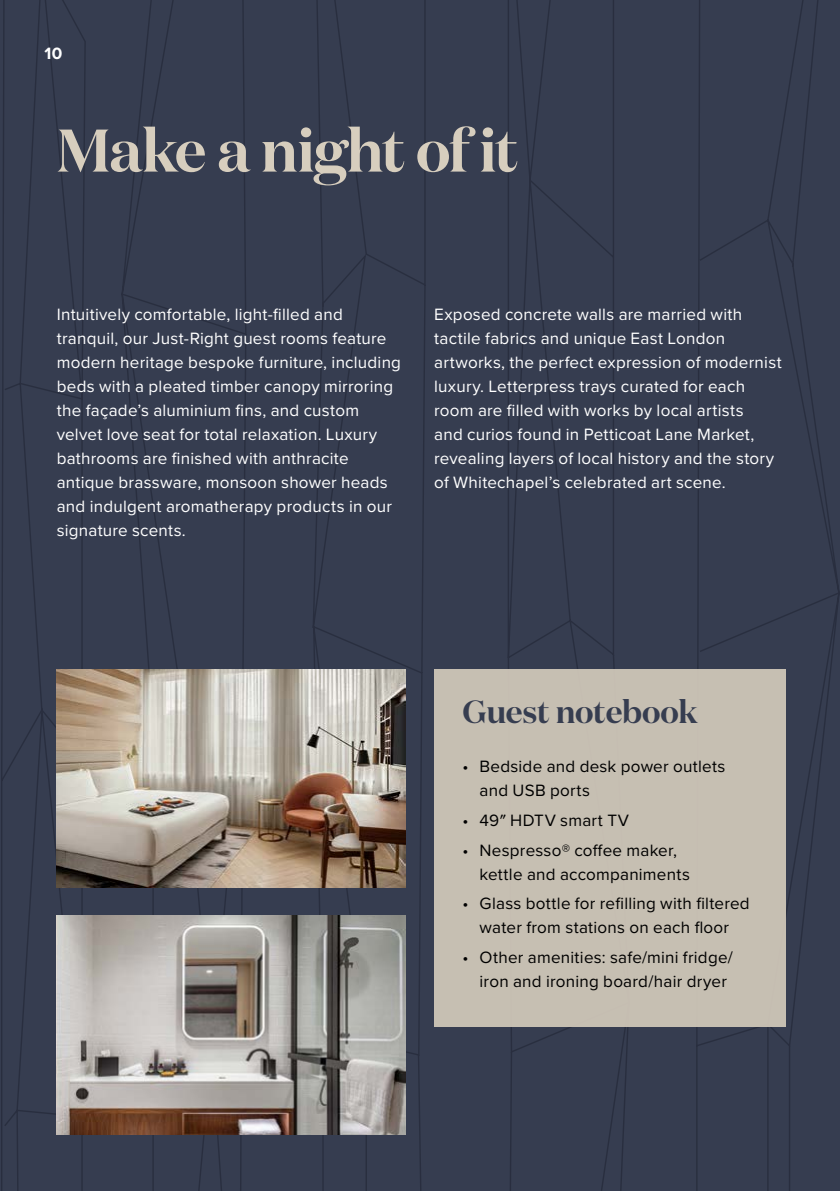
<style>
.page{position:relative;width:840px;height:1191px;background:#fff}
.page>*{position:absolute;margin:0;border:0;box-sizing:border-box;transform-origin:0 0}
.t1{font:600 60px "Test Domaine Display";letter-spacing:-.025em;color:#d7cebe}
.t2{font:600 32px "Test Domaine Display";letter-spacing:-.01em;color:#363d50}
.t3{font:17px/24px "Proxima Nova";letter-spacing:.015em;color:#fff}
.t4{font:17px/24px "Proxima Nova";letter-spacing:.015em;color:#000}
.t5{font:700 17px "Proxima Nova";color:#fff}
</style>
<div class="page">
<div style="left:0;top:0;width:839px;height:1191px;background:#363d50"></div>
<img style="left:57px;top:669px;width:348px;height:218px">
<img style="left:57px;top:916px;width:348px;height:218px">
<div style="left:434px;top:669px;width:351px;height:357px;background:#c6bfb2"></div>
<p class="t5" style="left:44px;top:40px;width:19px">10</p>
<h1 class="t1" style="left:57px;top:112px;width:462px">Make a night of it</h1>
<p class="t3" style="left:57px;top:301px;width:345px">Intuitively comfortable, light-filled and tranquil, our Just-Right guest rooms feature modern heritage bespoke furniture, including beds with a pleated timber canopy mirroring the façade’s aluminium fins, and custom velvet love seat for total relaxation. Luxury bathrooms are finished with anthracite antique brassware, monsoon shower heads and indulgent aromatherapy products in our signature scents.</p>
<p class="t3" style="left:434px;top:301px;width:349px">Exposed concrete walls are married with tactile fabrics and unique East London artworks, the perfect expression of modernist luxury. Letterpress trays curated for each room are filled with works by local artists<br>and curios found in Petticoat Lane Market, revealing layers of local history and the story of Whitechapel’s celebrated art scene.</p>
<h2 class="t2" style="left:462px;top:691px;width:236px">Guest notebook</h2>
<p class="t4" style="left:479px;top:754px;width:247px;text-indent:-17px">• Bedside and desk power outlets and USB ports</p>
<p class="t4" style="left:462px;top:807px;width:168px">• 49″ HDTV smart TV</p>
<p class="t4" style="left:479px;top:837px;width:212px;text-indent:-17px">• Nespresso® coffee maker, kettle and accompaniments</p>
<p class="t4" style="left:462px;top:891px;width:288px;text-align:center">• Glass bottle for refilling with filtered water from stations on each floor</p>
<p class="t4" style="left:479px;top:944px;width:255px;text-indent:-17px">• Other amenities: safe/mini fridge/ iron and ironing board/hair dryer</p>
</div>
